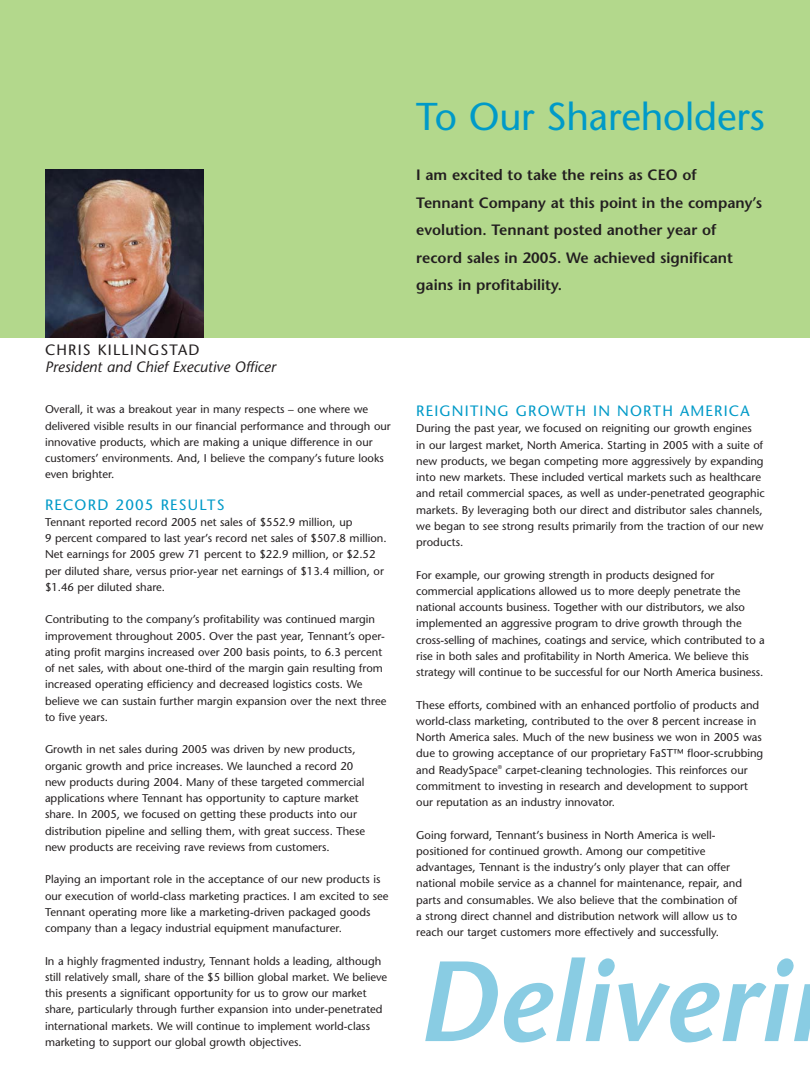
<style>
.page{position:relative;width:810px;height:1080px;background:#fff}
.page>*{position:absolute;margin:0;border:0;box-sizing:border-box;transform-origin:0 0}
.t1{font:italic 600 113.75px "Stone Sans";color:#89cce3}
.t2{font:38.75px "Stone Sans";letter-spacing:-.005em;color:#009ac8}
.t3{font:600 15px/27.5px "Stone Sans";color:#231f20}
.t4{font:15px "Stone Sans";letter-spacing:.08em;color:#009ac8}
.t5{font:italic 15px "Stone Sans";color:#231f20}
.t6{font:15px "Stone Sans";letter-spacing:.08em;color:#231f20}
.t7{font:11.25px/16.2px "Stone Sans";color:#231f20}
</style>
<div class="page">
<div style="left:0;top:0;width:810px;height:338px;background:#b3d88c"></div>
<img style="left:45px;top:170px;width:158px;height:168px">
<h3 class="t6" style="left:45px;top:344px;width:156px">CHRIS KILLINGSTAD</h3>
<h3 class="t5" style="left:45px;top:361px;width:232px">President and Chief Executive Officer</h3>
<p class="t7" style="left:45px;top:402px;width:347px">Overall, it was a breakout year in many respects – one where we delivered visible results in our financial performance and through our innovative products, which are making a unique difference in our customers’ environments. And, I believe the company’s future looks even brighter.</p>
<h3 class="t4" style="left:45px;top:498px;width:181px">RECORD 2005 RESULTS</h3>
<p class="t7" style="left:45px;top:515px;width:343px">Tennant reported record 2005 net sales of $552.9 million, up<br>9 percent compared to last year’s record net sales of $507.8 million.<br>Net earnings for 2005 grew 71 percent to $22.9 million, or $2.52 per diluted share, versus prior-year net earnings of $13.4 million, or $1.46 per diluted share.</p>
<p class="t7" style="left:45px;top:612px;width:343px">Contributing to the company’s profitability was continued margin improvement throughout 2005. Over the past year, Tennant’s oper&shy;ating profit margins increased over 200 basis points, to 6.3 percent of net sales, with about one-third of the margin gain resulting from increased operating efficiency and decreased logistics costs. We believe we can sustain further margin expansion over the next three to five years.</p>
<p class="t7" style="left:45px;top:742px;width:322px">Growth in net sales during 2005 was driven by new products, organic growth and price increases. We launched a record 20 new products during 2004. Many of these targeted commercial applications where Tennant has opportunity to capture market share. In 2005, we focused on getting these products into our distribution pipeline and selling them, with great success. These new products are receiving rave reviews from customers.</p>
<p class="t7" style="left:45px;top:872px;width:345px">Playing an important role in the acceptance of our new products is our execution of world-class marketing practices. I am excited to see Tennant operating more like a marketing-driven packaged goods company than a legacy industrial equipment manufacturer.</p>
<p class="t7" style="left:45px;top:954px;width:344px">In a highly fragmented industry, Tennant holds a leading, although still relatively small, share of the $5 billion global market. We believe this presents a significant opportunity for us to grow our market share, particularly through further expansion into under-penetrated international markets. We will continue to implement world-class marketing to support our global growth objectives.</p>
<h2 class="t2" style="left:416px;top:101px;width:350px">To Our Shareholders</h2>
<h3 class="t3" style="left:416px;top:163px;width:347px">I am excited to take the reins as CEO of<br>Tennant Company at this point in the company’s evolution. Tennant posted another year of record sales in 2005. We achieved significant gains in profitability.</h3>
<h3 class="t4" style="left:416px;top:405px;width:335px">REIGNITING GROWTH IN NORTH AMERICA</h3>
<p class="t7" style="left:416px;top:421px;width:350px">During the past year, we focused on reigniting our growth engines<br>in our largest market, North America. Starting in 2005 with a suite of new products, we began competing more aggressively by expanding into new markets. These included vertical markets such as healthcare and retail commercial spaces, as well as under-penetrated geographic markets. By leveraging both our direct and distributor sales channels, we began to see strong results primarily from the traction of our new products.</p>
<p class="t7" style="left:416px;top:568px;width:350px">For example, our growing strength in products designed for commercial applications allowed us to more deeply penetrate the national accounts business. Together with our distributors, we also implemented an aggressive program to drive growth through the cross-selling of machines, coatings and service, which contributed to a rise in both sales and profitability in North America. We believe this strategy will continue to be successful for our North America business.</p>
<p class="t7" style="left:416px;top:698px;width:349px">These efforts, combined with an enhanced portfolio of products and world-class marketing, contributed to the over 8 percent increase in North America sales. Much of the new business we won in 2005 was due to growing acceptance of our proprietary FaST™ floor-scrubbing and ReadySpace<sup>®</sup> carpet-cleaning technologies. This reinforces our commitment to investing in research and development to support our reputation as an industry innovator.</p>
<p class="t7" style="left:416px;top:828px;width:327px">Going forward, Tennant’s business in North America is well&shy;positioned for continued growth. Among our competitive advantages, Tennant is the industry’s only player that can offer national mobile service as a channel for maintenance, repair, and parts and consumables. We also believe that the combination of a strong direct channel and distribution network will allow us to reach our target customers more effectively and successfully.</p>
<h1 class="t1" style="left:416px;top:957px;width:372px">Deliveri</h1>
</div>
